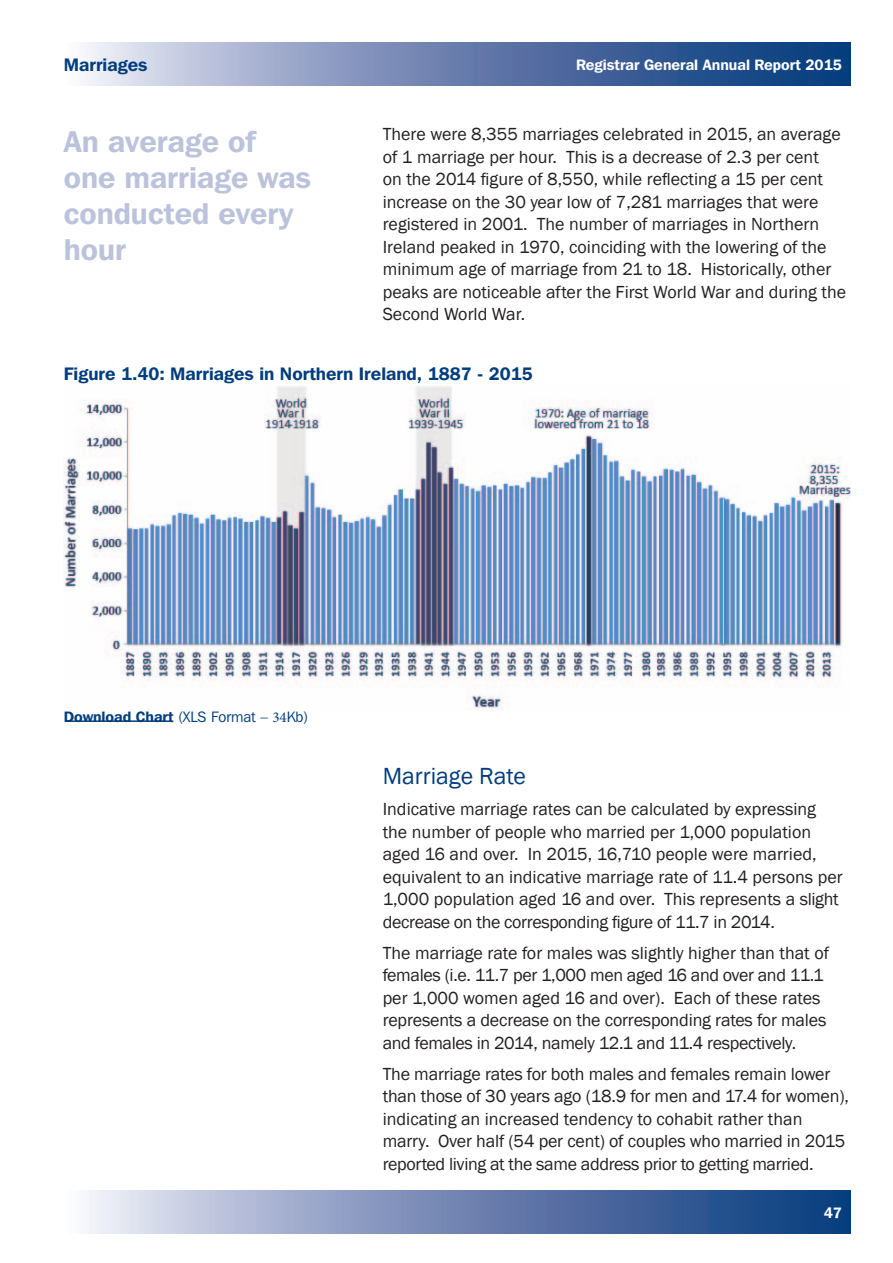
<style>
.page{position:relative;width:893px;height:1263px;background:#fff}
.page>*{position:absolute;margin:0;border:0;box-sizing:border-box;transform-origin:0 0}
.t1{font:600 30px/36px "Franklin Gothic IT Cby BT";color:#bbc2db}
.t2{font:24px "Franklin Gothic";color:#013d7d}
.t3{font:18px/22.5px "Franklin Gothic";color:#231f20}
.t4{font:600 18px "Franklin Gothic IT Cby BT";color:#013d7d}
.t5{font:600 15px "Franklin Gothic IT Cby BT";color:#fff}
.t6{font:15px "Franklin Gothic IT Cby BT";color:#013d7d}
.s1{font-weight:600}
.s2{font-family:"Minion Pro"}
</style>
<div class="page">
<svg style="left:83px;top:43px;width:767px;height:42px;background:#6c84b0"></svg>
<svg style="left:86px;top:1191px;width:764px;height:42px;background:#7289b4"></svg>
<img style="left:64px;top:386px;width:786px;height:323px">
<hr style="left:67px;top:720px;width:103px;height:2px;background:#013d7d">
<p class="t4" style="left:64px;top:53px;width:85px">Marriages</p>
<h1 class="t1" style="left:64px;top:123px;width:249px">An average of one marriage was conducted every hour</h1>
<p class="t5" style="left:576px;top:55px;width:267px">Registrar General Annual Report 2015</p>
<p class="t3" style="left:383px;top:123px;width:465px">There were 8,355 marriages celebrated in 2015, an average of 1 marriage per hour. This is a decrease of 2.3 per cent<br>on the 2014 figure of 8,550, while reflecting a 15 per cent increase on the 30 year low of 7,281 marriages that were registered in 2001. The number of marriages in Northern Ireland peaked in 1970, coinciding with the lowering of the minimum age of marriage from 21 to 18. Historically, other peaks are noticeable after the First World War and during the Second World War.</p>
<p class="t4" style="left:64px;top:363px;width:470px">Figure 1.40: Marriages in Northern Ireland, 1887 - 2015</p>
<p class="t6" style="left:64px;top:708px;width:246px"><span class="s1">Download Chart</span> (XLS Format – <span class="s2">34</span>Kb)</p>
<h2 class="t2" style="left:383px;top:761px;width:145px">Marriage Rate</h2>
<p class="t3" style="left:383px;top:798px;width:461px">Indicative marriage rates can be calculated by expressing the number of people who married per 1,000 population aged 16 and over. In 2015, 16,710 people were married, equivalent to an indicative marriage rate of 11.4 persons per 1,000 population aged 16 and over. This represents a slight decrease on the corresponding figure of 11.7 in 2014.</p>
<p class="t3" style="left:383px;top:942px;width:448px">The marriage rate for males was slightly higher than that of females (i.e. 11.7 per 1,000 men aged 16 and over and 11.1 per 1,000 women aged 16 and over). Each of these rates represents a decrease on the corresponding rates for males and females in 2014, namely 12.1 and 11.4 respectively.</p>
<p class="t3" style="left:383px;top:1063px;width:468px">The marriage rates for both males and females remain lower than those of 30 years ago (18.9 for men and 17.4 for women), indicating an increased tendency to cohabit rather than marry. Over half (54 per cent) of couples who married in 2015 reported living at the same address prior to getting married.</p>
<p class="t5" style="left:824px;top:1203px;width:20px">47</p>
</div>
